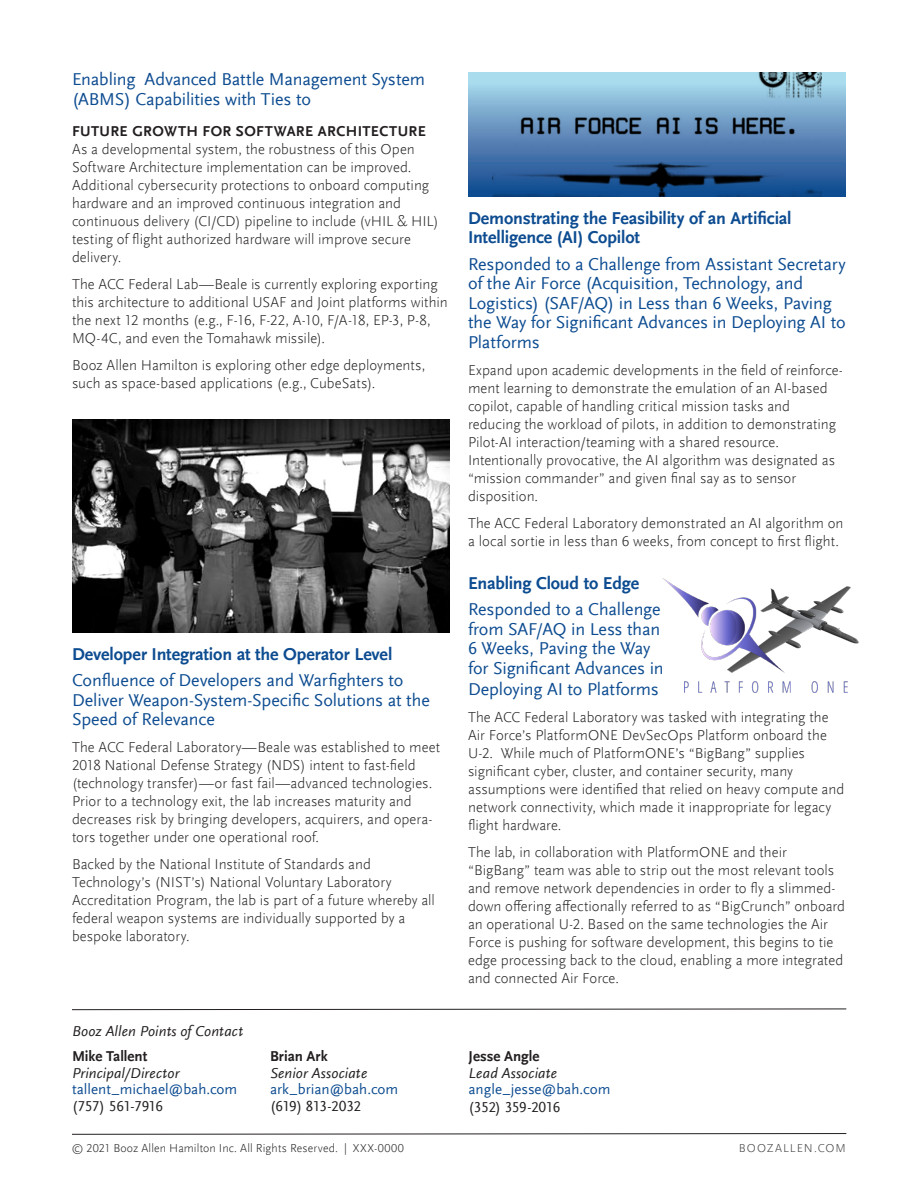
<style>
.page{position:relative;width:918px;height:1188px;background:#fff}
.page>*{position:absolute;margin:0;border:0;box-sizing:border-box;transform-origin:0 0}
.Text_space_after{font:18px/19.5px "Scala Sans Offc";letter-spacing:-.01em;color:#0d4c91}
.Text_space_after-2{font:700 18px/19.5px "Scala Sans Offc";letter-spacing:-.01em;color:#0d4c91}
.Text_space_after-3{font:300 15px/18px "Scala Sans Offc";color:#231f20}
.Text_space_after-4{font:italic 15px "Scala Sans Offc";letter-spacing:.01em;color:#231f20}
.Text_space_after-5{font:15px "Scala Sans Offc";color:#0d4c91}
.Text_space_after-6{font:15px "Scala Sans Offc";letter-spacing:-.025em;color:#231f20}
.Subhead_Level_1{font:700 15px "Scala Sans Offc";letter-spacing:.025em;color:#231f20}
.Text_space_after-7{font:700 15px "Scala Sans Offc";letter-spacing:-.005em;color:#231f20}
.Copyright_Product_Co{font:300 12px "Scala Sans Offc";letter-spacing:.01em;color:#231f20}
.Footer_BoozAllen_com{font:300 12px "Scala Sans Offc";letter-spacing:.09em;color:#3e3e3f}
</style>
<div class="page">
<div style="left:468px;top:72px;width:378px;height:125px;background:linear-gradient(to bottom,#b4e0f1,#0c4089)"></div>
<img style="left:492px;top:72px;width:330px;height:125px">
<img style="left:72px;top:419px;width:378px;height:213px">
<img style="left:684px;top:681px;width:164px;height:12px">
<img style="left:805px;top:586px;width:54px;height:58px">
<svg style="left:72px;top:1133px;width:775px;height:2px;background:#908e8e"></svg>
<svg style="left:72px;top:1009px;width:775px;height:1px"></svg>
<img style="left:662px;top:578px;width:143px;height:95px">
<p class="Text_space_after" style="left:72px;top:70px;width:355px">Enabling Advanced Battle Management System (ABMS) Capabilities with Ties to</p>
<p class="Subhead_Level_1" style="left:72px;top:123px;width:355px">FUTURE GROWTH FOR SOFTWARE ARCHITECTURE</p>
<p class="Text_space_after-3" style="left:72px;top:141px;width:368px">As a developmental system, the robustness of this Open Software Architecture implementation can be improved.<br>Additional cybersecurity protections to onboard computing hardware and an improved continuous integration and continuous delivery (CI/CD) pipeline to include (vHIL &amp; HIL) testing of flight authorized hardware will improve secure delivery.</p>
<p class="Text_space_after-3" style="left:72px;top:276px;width:377px">The ACC Federal Lab—Beale is currently exploring exporting this architecture to additional USAF and Joint platforms within the next 12 months (e.g., F-16, F-22, A-10, F/A-18, EP-3, P-8, MQ-4C, and even the Tomahawk missile).</p>
<p class="Text_space_after-3" style="left:72px;top:357px;width:355px">Booz Allen Hamilton is exploring other edge deployments, such as space-based applications (e.g., CubeSats).</p>
<p class="Text_space_after-2" style="left:72px;top:644px;width:322px">Developer Integration at the Operator Level</p>
<p class="Text_space_after" style="left:72px;top:671px;width:359px">Confluence of Developers and Warfighters to<br>Deliver Weapon-System-Specific Solutions at the<br>Speed of Relevance</p>
<p class="Text_space_after-3" style="left:72px;top:738px;width:370px">The ACC Federal Laboratory—Beale was established to meet 2018 National Defense Strategy (NDS) intent to fast-field (technology transfer)—or fast fail—advanced technologies.<br>Prior to a technology exit, the lab increases maturity and decreases risk by bringing developers, acquirers, and opera&shy;tors together under one operational roof.</p>
<p class="Text_space_after-3" style="left:72px;top:855px;width:364px">Backed by the National Institute of Standards and Technology’s (NIST’s) National Voluntary Laboratory Accreditation Program, the lab is part of a future whereby all federal weapon systems are individually supported by a bespoke laboratory.</p>
<p class="Text_space_after-4" style="left:72px;top:1023px;width:173px">Booz Allen Points of Contact</p>
<p class="Text_space_after-7" style="left:72px;top:1048px;width:77px">Mike Tallent</p>
<p class="Text_space_after-4" style="left:72px;top:1065px;width:109px">Principal/Director</p>
<p class="Text_space_after-5" style="left:72px;top:1081px;width:167px">tallent_michael@bah.com</p>
<p class="Text_space_after-6" style="left:72px;top:1098px;width:93px">(757) 561-7916</p>
<p class="Text_space_after-7" style="left:270px;top:1048px;width:59px">Brian Ark</p>
<p class="Text_space_after-4" style="left:270px;top:1065px;width:99px">Senior Associate</p>
<p class="Text_space_after-5" style="left:270px;top:1081px;width:130px">ark_brian@bah.com</p>
<p class="Text_space_after-6" style="left:270px;top:1098px;width:93px">(619) 813-2032</p>
<p class="Text_space_after-2" style="left:468px;top:209px;width:325px">Demonstrating the Feasibility of an Artificial<br>Intelligence (AI) Copilot</p>
<p class="Text_space_after" style="left:468px;top:254px;width:379px">Responded to a Challenge from Assistant Secretary of the Air Force (Acquisition, Technology, and Logistics) (SAF/AQ) in Less than 6 Weeks, Paving the Way for Significant Advances in Deploying AI to Platforms</p>
<p class="Text_space_after-3" style="left:468px;top:361px;width:376px">Expand upon academic developments in the field of reinforce&shy;ment learning to demonstrate the emulation of an AI-based copilot, capable of handling critical mission tasks and reducing the workload of pilots, in addition to demonstrating Pilot-AI interaction/teaming with a shared resource.<br>Intentionally provocative, the AI algorithm was designated as “mission commander” and given final say as to sensor disposition.</p>
<p class="Text_space_after-3" style="left:468px;top:514px;width:377px">The ACC Federal Laboratory demonstrated an AI algorithm on a local sortie in less than 6 weeks, from concept to first flight.</p>
<p class="Text_space_after-2" style="left:468px;top:574px;width:173px">Enabling Cloud to Edge</p>
<p class="Text_space_after" style="left:468px;top:600px;width:197px">Responded to a Challenge from SAF/AQ in Less than<br>6 Weeks, Paving the Way for Significant Advances in<br>Deploying AI to Platforms</p>
<p class="Text_space_after-3" style="left:468px;top:708px;width:378px">The ACC Federal Laboratory was tasked with integrating the Air Force’s PlatformONE DevSecOps Platform onboard the U-2. While much of PlatformONE’s “BigBang” supplies significant cyber, cluster, and container security, many assumptions were identified that relied on heavy compute and network connectivity, which made it inappropriate for legacy flight hardware.</p>
<p class="Text_space_after-3" style="left:468px;top:843px;width:379px">The lab, in collaboration with PlatformONE and their “BigBang” team was able to strip out the most relevant tools and remove network dependencies in order to fly a slimmed&shy;down offering affectionally referred to as “BigCrunch” onboard an operational U-2. Based on the same technologies the Air Force is pushing for software development, this begins to tie edge processing back to the cloud, enabling a more integrated and connected Air Force.</p>
<p class="Text_space_after-7" style="left:469px;top:1048px;width:72px">Jesse Angle</p>
<p class="Text_space_after-4" style="left:469px;top:1065px;width:90px">Lead Associate</p>
<p class="Text_space_after-5" style="left:469px;top:1081px;width:143px">angle_jesse@bah.com</p>
<p class="Text_space_after-6" style="left:469px;top:1099px;width:93px">(352) 359-2016</p>
<p class="Copyright_Product_Co" style="left:72px;top:1142px;width:333px">© 2021 Booz Allen Hamilton Inc. All Rights Reserved. | XXX-0000</p>
<p class="Footer_BoozAllen_com" style="left:739px;top:1142px;width:109px">BOOZALLEN.COM</p>
</div>
